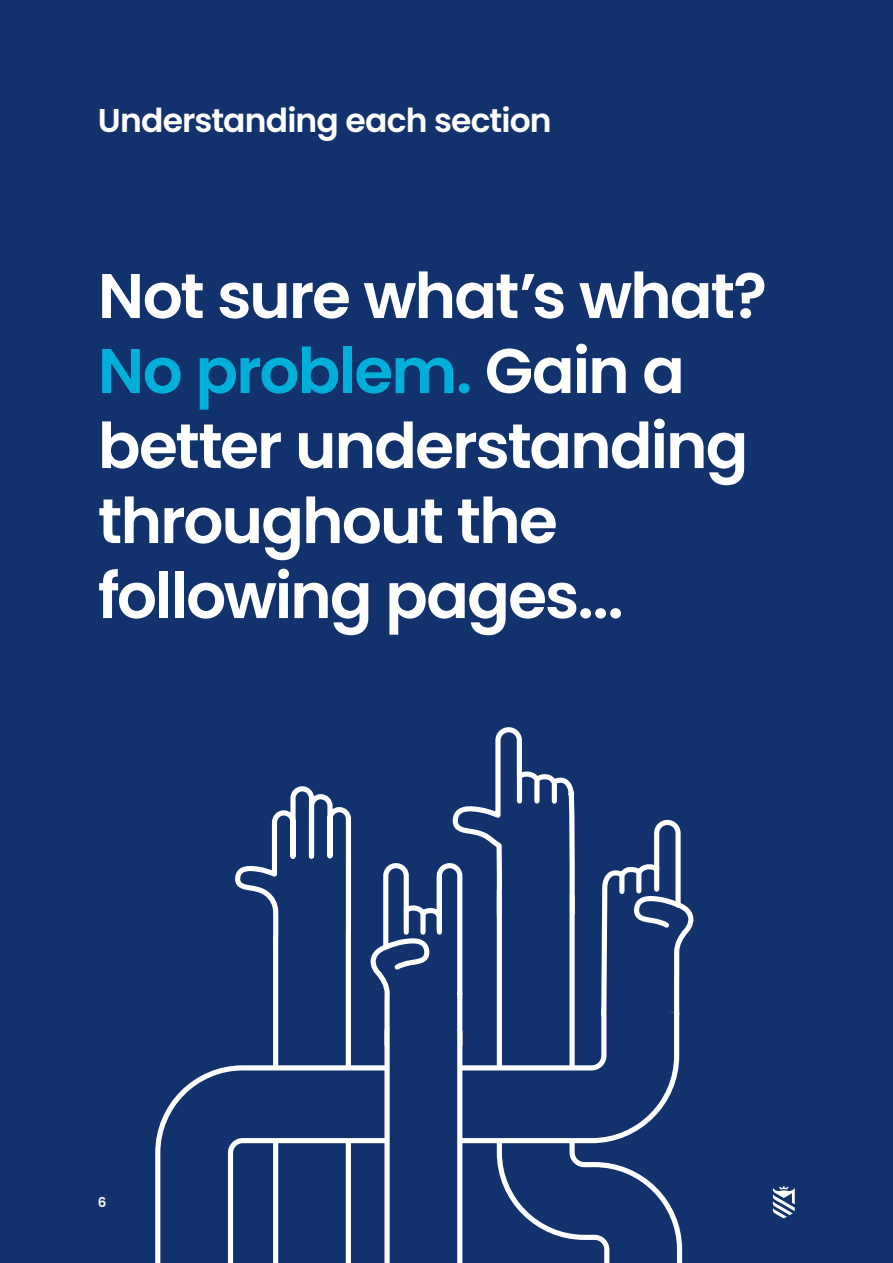
<style>
.page{position:relative;width:893px;height:1263px;background:#12326e}
.page>*{position:absolute;margin:0;border:0;box-sizing:border-box;transform-origin:0 0}
.t1{font:600 63px/75px "Poppins";letter-spacing:-.03em;color:#fff}
.t2{font:600 33px "Poppins";letter-spacing:-.025em;color:#fff}
.t3{font:600 13.5px "Poppins";color:#fff}
.s1{color:#00afd7}
</style>
<div class="page">
<svg style="left:465px;top:727px;width:110px;height:158px"></svg>
<div style="left:517px;top:778px;width:5px;height:23px;background:#fff"></div>
<div style="left:534px;top:781px;width:5px;height:20px;background:#fff"></div>
<div style="left:552px;top:784px;width:5px;height:17px;background:#fff"></div>
<svg style="left:602px;top:819px;width:92px;height:117px"></svg>
<svg style="left:235px;top:786px;width:230px;height:142px"></svg>
<svg style="left:496px;top:885px;width:189px;height:378px"></svg>
<svg style="left:273px;top:928px;width:306px;height:77px"></svg>
<svg style="left:155px;top:1005px;width:527px;height:258px"></svg>
<svg style="left:285px;top:1025px;width:180px;height:238px"></svg>
<div style="left:654px;top:867px;width:5px;height:22px;background:#fff"></div>
<div style="left:636px;top:872px;width:5px;height:19px;background:#fff"></div>
<div style="left:619px;top:875px;width:5px;height:16px;background:#fff"></div>
<svg style="left:773px;top:1186px;width:22px;height:32px"></svg>
<p class="t2" style="left:98px;top:102px;width:455px">Understanding each section</p>
<p class="t1" style="left:98px;top:259px;width:671px">Not sure what’s what?<br><span class="s1">No problem.</span> Gain a better understanding throughout the following pages...</p>
<p class="t3" style="left:98px;top:1194px;width:10px">6</p>
</div>
